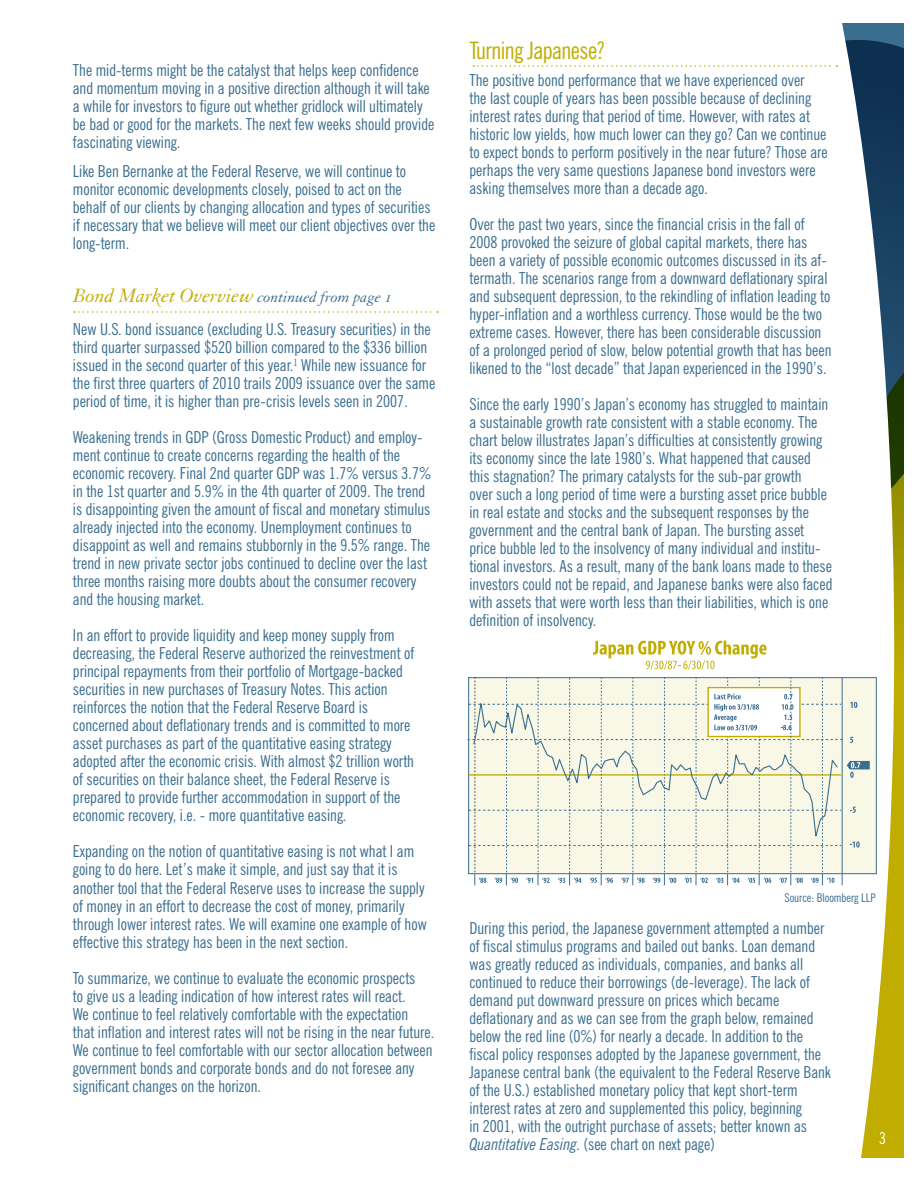
<style>
.page{position:relative;width:918px;height:1188px;background:#fff}
.page>*{position:absolute;margin:0;border:0;box-sizing:border-box;transform-origin:0 0}
.t1{font:condensed 24px "News Gothic BT";letter-spacing:-.02em;color:#c0ad00}
.t2{font:21px "Granjon Italic Os F";color:#c0ad00}
.t3{font:condensed 16.5px/18px "News Gothic BT";color:#3a6e8f}
.t4{font:condensed 16.5px "News Gothic BT";color:#fff}
.t5{font:condensed 12px "News Gothic BT";color:#3a6e8f}
.s1{font-size:16.5px;color:#3a6e8f}
.s2{font-style:italic}
</style>
<div class="page">
<svg style="left:894px;top:327px;width:10px;height:831px;background:#9c9507"></svg>
<svg style="left:438px;top:23px;width:456px;height:1135px"></svg>
<svg style="left:74px;top:311px;width:364px;height:2px"></svg>
<svg style="left:473px;top:65px;width:364px;height:2px"></svg>
<svg style="left:593px;top:640px;width:174px;height:30px"></svg>
<svg style="left:710px;top:661px;width:5px;height:8px"></svg>
<svg style="left:468px;top:677px;width:402px;height:208px;background:#ebeddf"></svg>
<p class="t3" style="left:73px;top:61px;width:363px">The mid-terms might be the catalyst that helps keep confidence and momentum moving in a positive direction although it will take a while for investors to figure out whether gridlock will ultimately be bad or good for the markets. The next few weeks should provide fascinating viewing.</p>
<p class="t3" style="left:73px;top:162px;width:364px">Like Ben Bernanke at the Federal Reserve, we will continue to monitor economic developments closely, poised to act on the behalf of our clients by changing allocation and types of securities if necessary that we believe will meet our client objectives over the long-term.</p>
<p class="t2" style="left:73px;top:284px;width:320px">Bond Market Overview <span class="s1">continued from page 1</span></p>
<p class="t3" style="left:73px;top:320px;width:364px">New U.S. bond issuance (excluding U.S. Treasury securities) in the third quarter surpassed $520 billion compared to the $336 billion issued in the second quarter of this year.<sup>1</sup> While new issuance for the first three quarters of 2010 trails 2009 issuance over the same period of time, it is higher than pre-crisis levels seen in 2007.</p>
<p class="t3" style="left:73px;top:428px;width:360px">Weakening trends in GDP (Gross Domestic Product) and employ&shy;ment continue to create concerns regarding the health of the economic recovery. Final 2nd quarter GDP was 1.7% versus 3.7% in the 1st quarter and 5.9% in the 4th quarter of 2009. The trend is disappointing given the amount of fiscal and monetary stimulus already injected into the economy. Unemployment continues to disappoint as well and remains stubbornly in the 9.5% range. The trend in new private sector jobs continued to decline over the last three months raising more doubts about the consumer recovery and the housing market.</p>
<p class="t3" style="left:73px;top:626px;width:343px">In an effort to provide liquidity and keep money supply from decreasing, the Federal Reserve authorized the reinvestment of principal repayments from their portfolio of Mortgage-backed securities in new purchases of Treasury Notes. This action reinforces the notion that the Federal Reserve Board is concerned about deflationary trends and is committed to more asset purchases as part of the quantitative easing strategy adopted after the economic crisis. With almost $2 trillion worth of securities on their balance sheet, the Federal Reserve is prepared to provide further accommodation in support of the economic recovery, i.e. - more quantitative easing.</p>
<p class="t3" style="left:73px;top:842px;width:355px">Expanding on the notion of quantitative easing is not what I am going to do here. Let’s make it simple, and just say that it is another tool that the Federal Reserve uses to increase the supply of money in an effort to decrease the cost of money, primarily through lower interest rates. We will examine one example of how effective this strategy has been in the next section.</p>
<p class="t3" style="left:73px;top:968px;width:363px">To summarize, we continue to evaluate the economic prospects<br>to give us a leading indication of how interest rates will react.<br>We continue to feel relatively comfortable with the expectation<br>that inflation and interest rates will not be rising in the near future.<br>We continue to feel comfortable with our sector allocation between government bonds and corporate bonds and do not foresee any significant changes on the horizon.</p>
<h1 class="t1" style="left:470px;top:35px;width:137px">Turning Japanese?</h1>
<p class="t3" style="left:470px;top:71px;width:360px">The positive bond performance that we have experienced over<br>the last couple of years has been possible because of declining interest rates during that period of time. However, with rates at historic low yields, how much lower can they go? Can we continue to expect bonds to perform positively in the near future? Those are perhaps the very same questions Japanese bond investors were asking themselves more than a decade ago.</p>
<p class="t3" style="left:470px;top:215px;width:364px">Over the past two years, since the financial crisis in the fall of 2008 provoked the seizure of global capital markets, there has been a variety of possible economic outcomes discussed in its af&shy;termath. The scenarios range from a downward deflationary spiral and subsequent depression, to the rekindling of inflation leading to hyper-inflation and a worthless currency. Those would be the two extreme cases. However, there has been considerable discussion of a prolonged period of slow, below potential growth that has been likened to the “lost decade” that Japan experienced in the 1990’s.</p>
<p class="t3" style="left:470px;top:395px;width:365px">Since the early 1990’s Japan’s economy has struggled to maintain a sustainable growth rate consistent with a stable economy. The chart below illustrates Japan’s difficulties at consistently growing its economy since the late 1980’s. What happened that caused this stagnation? The primary catalysts for the sub-par growth<br>over such a long period of time were a bursting asset price bubble in real estate and stocks and the subsequent responses by the government and the central bank of Japan. The bursting asset price bubble led to the insolvency of many individual and institu&shy;tional investors. As a result, many of the bank loans made to these investors could not be repaid, and Japanese banks were also faced with assets that were worth less than their liabilities, which is one definition of insolvency.</p>
<p class="t5" style="left:784px;top:891px;width:93px">Source: Bloomberg LLP</p>
<p class="t3" style="left:470px;top:919px;width:363px">During this period, the Japanese government attempted a number of fiscal stimulus programs and bailed out banks. Loan demand was greatly reduced as individuals, companies, and banks all continued to reduce their borrowings (de-leverage). The lack of demand put downward pressure on prices which became deflationary and as we can see from the graph below, remained below the red line (0%) for nearly a decade. In addition to the fiscal policy responses adopted by the Japanese government, the Japanese central bank (the equivalent to the Federal Reserve Bank of the U.S.) established monetary policy that kept short-term interest rates at zero and supplemented this policy, beginning<br>in 2001, with the outright purchase of assets; better known as <span class="s2">Quantitative Easing</span>. (see chart on next page)</p>
<p class="t4" style="left:879px;top:1128px;width:9px">3</p>
</div>
